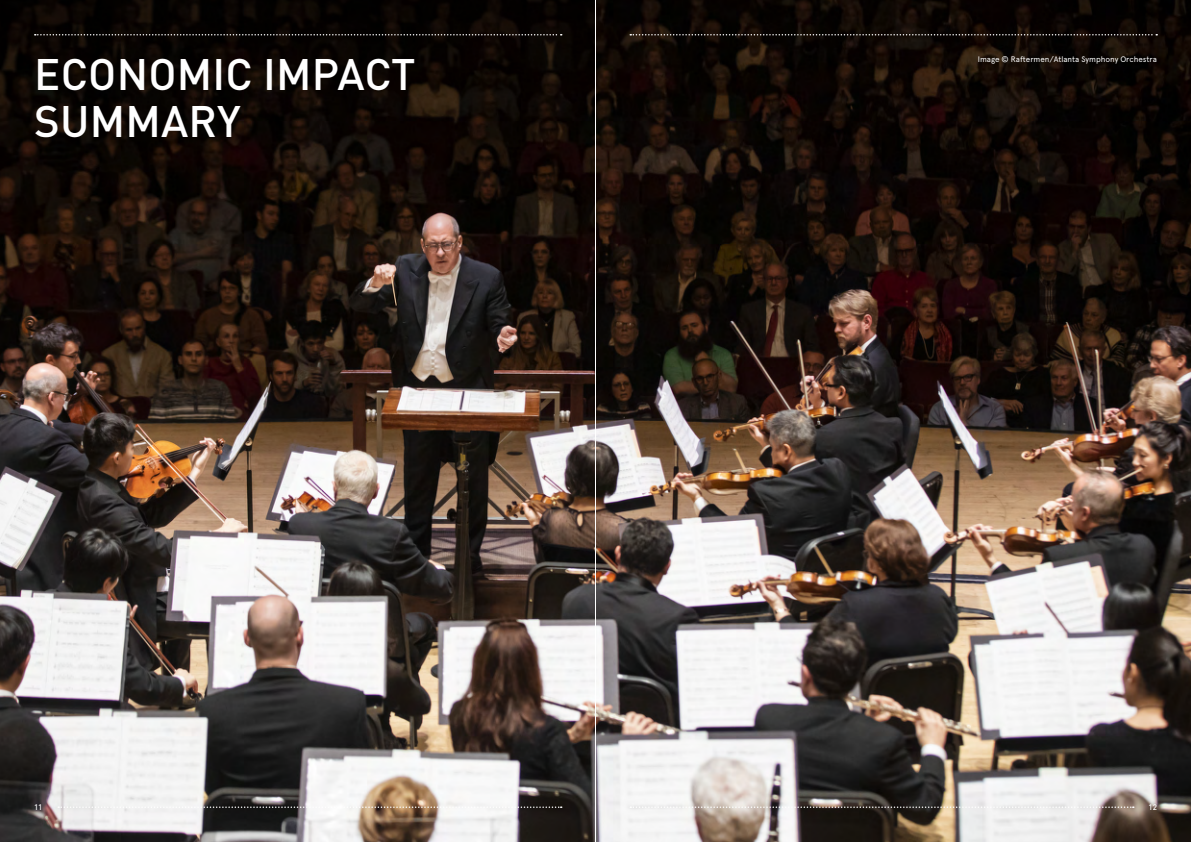
<style>
.page{position:relative;width:1191px;height:842px;background:#fff}
.page>*{position:absolute;margin:0;border:0;box-sizing:border-box;transform-origin:0 0}
.t1{font:500 43.6px/47.2px "DIN Pro";letter-spacing:.005em;color:#fff}
.t2{font:8px "Apercu";letter-spacing:-.005em;color:#fff}
.t3{font:500 8px "DIN Pro";color:#fff}
</style>
<div class="page">
<img style="left:0;top:0;width:1191px;height:842px">
<svg style="left:0;top:0;width:595px;height:355px;background:#180f0a"></svg>
<svg style="left:35px;top:34px;width:527px;height:2px"></svg>
<svg style="left:630px;top:34px;width:527px;height:2px"></svg>
<svg style="left:58px;top:806px;width:504px;height:2px"></svg>
<svg style="left:630px;top:806px;width:503px;height:2px"></svg>
<hr style="left:595px;top:0;width:1px;height:842px;background:#fff">
<h1 class="t1" style="left:34px;top:49px;width:383px">ECONOMIC IMPACT<br>SUMMARY</h1>
<p class="t2" style="left:977px;top:55px;width:181px">Image © Raftermen/Atlanta Symphony Orchestra</p>
<p class="t3" style="left:34px;top:802px;width:10px">11</p>
<p class="t3" style="left:1148px;top:802px;width:10px">12</p>
</div>
